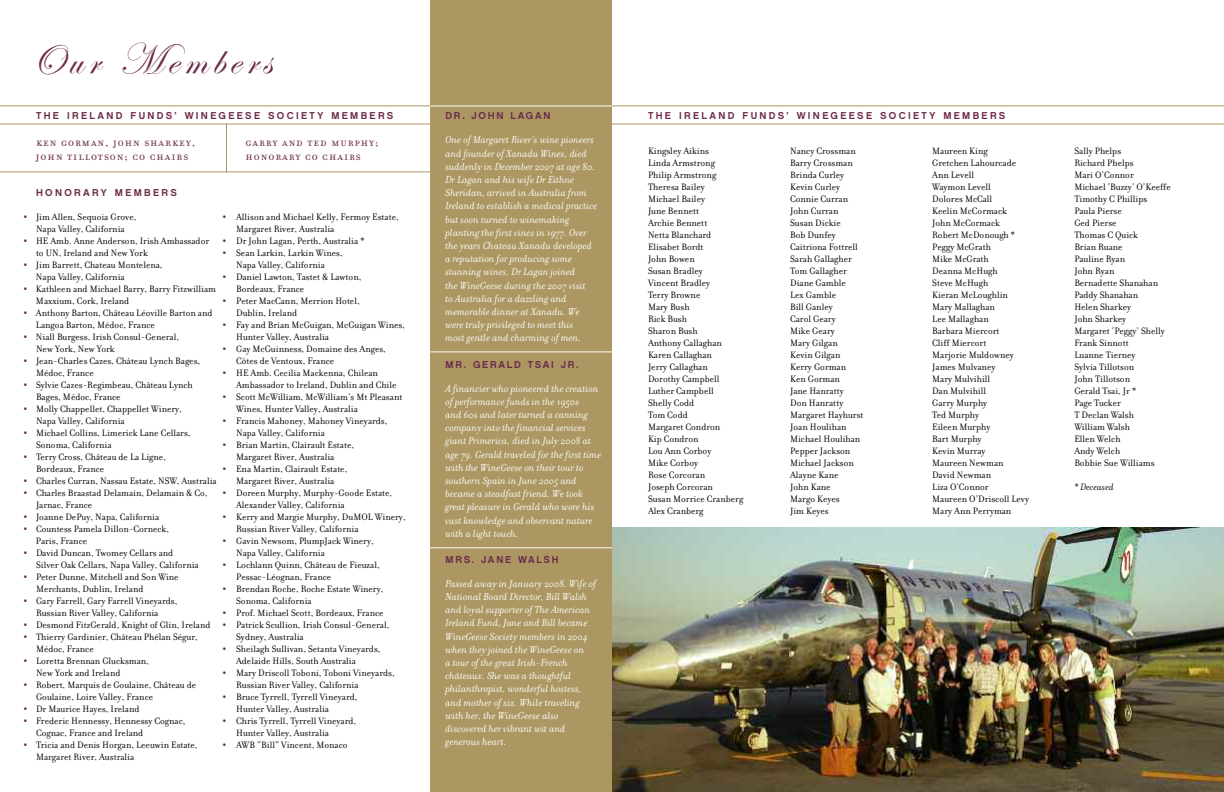
<style>
.page{position:relative;width:1224px;height:792px;background:#fff}
.page>*{position:absolute;margin:0;border:0;box-sizing:border-box;transform-origin:0 0}
.t1{font:44px "Edwardian Script ITC";letter-spacing:.12em;color:#6d2a49}
.t2{font:13px/14px "Filosofia Small Caps";letter-spacing:.075em;color:#6d2a49}
.t3{font:12px/24px "Helvetica";color:#6d2a49;text-align:justify}
.t4{font:italic 11px/13.2px "Filosofia";color:#fff}
.t5{font:10px/12px "Filosofia";color:#000}
.t6{font:10px "Chalet New York Nineteen Sixty";letter-spacing:.235em;color:#6d2a49}
.t7{font:10px "Chalet New York Nineteen Sixty";letter-spacing:.175em;color:#6d2a49}
.t8{font:italic 10px "Filosofia";color:#000}
</style>
<div class="page">
<img style="left:612px;top:528px;width:612px;height:264px">
<hr style="left:612px;top:105px;width:612px;height:1px;background:#ac9762">
<hr style="left:612px;top:124px;width:612px;height:1px;background:#ac9762">
<div style="left:430px;top:0;width:182px;height:792px;background:#ac9762"></div>
<hr style="left:0;top:105px;width:430px;height:1px;background:#ac9762">
<hr style="left:0;top:124px;width:430px;height:1px;background:#ac9762">
<hr style="left:0;top:171px;width:430px;height:1px;background:#ac9762">
<hr style="left:226px;top:124px;width:1px;height:48px;background:#ac9762">
<hr style="left:430px;top:106px;width:182px;height:1px;background:#fff">
<hr style="left:430px;top:351px;width:182px;height:1px;background:#fff">
<hr style="left:430px;top:547px;width:182px;height:1px;background:#fff">
<p class="t3" style="left:22px;top:205px;width:6px">• • • • • • • • • • • •</p>
<p class="t3" style="left:22px;top:481px;width:6px">• •</p>
<p class="t3" style="left:22px;top:517px;width:6px">• • • • •</p>
<p class="t3" style="left:22px;top:625px;width:6px">• • • •</p>
<p class="t3" style="left:22px;top:709px;width:6px">• •</p>
<h1 class="t1" style="left:28px;top:32px;width:245px">Our Members</h1>
<p class="t6" style="left:36px;top:110px;width:359px">THE IRELAND FUNDS’ WINEGEESE SOCIETY MEMBERS</p>
<p class="t6" style="left:648px;top:110px;width:359px">THE IRELAND FUNDS’ WINEGEESE SOCIETY MEMBERS</p>
<p class="t5" style="left:648px;top:144px;width:97px">Kingsley Aikins<br>Linda Armstrong<br>Philip Armstrong<br>Theresa Bailey<br>Michael Bailey<br>June Bennett<br>Archie Bennett<br>Netta Blanchard<br>Elisabet Bordt<br>John Bowen<br>Susan Bradley<br>Vincent Bradley<br>Terry Browne<br>Mary Bush<br>Rick Bush<br>Sharon Bush<br>Anthony Callaghan<br>Karen Callaghan<br>Jerry Callaghan<br>Dorothy Campbell<br>Luther Campbell<br>Shelly Codd<br>Tom Codd<br>Margaret Condron<br>Kip Condron<br>Lou Ann Corboy<br>Mike Corboy<br>Rose Corcoran<br>Joseph Corcoran<br>Susan Morrice Cranberg<br>Alex Cranberg</p>
<p class="t5" style="left:790px;top:144px;width:75px">Nancy Crossman<br>Barry Crossman<br>Brinda Curley<br>Kevin Curley<br>Connie Curran<br>John Curran<br>Susan Dickie<br>Bob Dunfey<br>Caitriona Fottrell<br>Sarah Gallagher<br>Tom Gallagher<br>Diane Gamble<br>Lex Gamble<br>Bill Ganley<br>Carol Geary<br>Mike Geary<br>Mary Gilgan<br>Kevin Gilgan<br>Kerry Gorman<br>Ken Gorman<br>Jane Hanratty<br>Don Hanratty<br>Margaret Hayhurst<br>Joan Houlihan<br>Michael Houlihan<br>Pepper Jackson<br>Michael Jackson<br>Alayne Kane<br>John Kane<br>Margo Keyes<br>Jim Keyes</p>
<p class="t5" style="left:932px;top:144px;width:98px">Maureen King<br>Gretchen Lahourcade<br>Ann Levell<br>Waymon Levell<br>Dolores McCall<br>Keelin McCormack<br>John McCormack<br>Robert McDonough *<br>Peggy McGrath<br>Mike McGrath<br>Deanna McHugh<br>Steve McHugh<br>Kieran McLoughlin<br>Mary Mallaghan<br>Lee Mallaghan<br>Barbara Miercort<br>Cliff Miercort<br>Marjorie Muldowney<br>James Mulvaney<br>Mary Mulvihill<br>Dan Mulvihill<br>Garry Murphy<br>Ted Murphy<br>Eileen Murphy<br>Bart Murphy<br>Kevin Murray<br>Maureen Newman<br>David Newman<br>Liza O’Connor<br>Maureen O’Driscoll Levy<br>Mary Ann Perryman</p>
<p class="t5" style="left:1074px;top:144px;width:98px">Sally Phelps<br>Richard Phelps<br>Mari O’Connor<br>Michael ‘Buzzy’ O’Keeffe<br>Timothy C Phillips<br>Paula Pierse<br>Ged Pierse<br>Thomas C Quick<br>Brian Ruane<br>Pauline Ryan<br>John Ryan<br>Bernadette Shanahan<br>Paddy Shanahan<br>Helen Sharkey<br>John Sharkey<br>Margaret ‘Peggy’ Shelly<br>Frank Sinnott<br>Luanne Tierney<br>Sylvia Tillotson<br>John Tillotson<br>Gerald Tsai, Jr *<br>Page Tucker<br>T Declan Walsh<br>William Walsh<br>Ellen Welch<br>Andy Welch<br>Bobbie Sue Williams</p>
<p class="t7" style="left:446px;top:110px;width:107px">DR. JOHN LAGAN</p>
<p class="t4" style="left:446px;top:133px;width:154px">One of Margaret River’s wine pioneers and founder of Xanadu Wines, died suddenly in December 2007 at age 80.<br>Dr Lagan and his wife Dr Eithne Sheridan, arrived in Australia from Ireland to establish a medical practice but soon turned to winemaking planting the first vines in 1977. Over the years Chateau Xanadu developed a reputation for producing some stunning wines. Dr Lagan joined<br>the WineGeese during the 2007 visit<br>to Australia for a dazzling and memorable dinner at Xanadu. We were truly privileged to meet this<br>most gentle and charming of men.</p>
<p class="t7" style="left:446px;top:358px;width:135px">MR. GERALD TSAI JR.</p>
<p class="t4" style="left:445px;top:381px;width:157px">A financier who pioneered the creation of performance funds in the 1950s<br>and 60s and later turned a canning company into the financial services giant Primerica, died in July 2008 at age 79. Gerald traveled for the first time with the WineGeese on their tour to southern Spain in June 2005 and became a steadfast friend. We took great pleasure in Gerald who wore his vast knowledge and observant nature with a light touch.</p>
<p class="t7" style="left:446px;top:554px;width:115px">MRS. JANE WALSH</p>
<p class="t4" style="left:445px;top:576px;width:152px">Passed away in January 2008. Wife of<br>National Board Director, Bill Walsh and loyal supporter of The American<br>Ireland Fund, Jane and Bill became<br>WineGeese Society members in 2004 when they joined the WineGeese on<br>a tour of the great Irish-French châteaux. She was a thoughtful philanthropist, wonderful hostess, and mother of six. While traveling with her, the WineGeese also discovered her vibrant wit and generous heart.</p>
<h2 class="t2" style="left:36px;top:134px;width:161px">ken gorman, john sharkey, john tillotson; co chairs</h2>
<p class="t6" style="left:36px;top:186px;width:142px">HONORARY MEMBERS</p>
<p class="t5" style="left:36px;top:210px;width:182px">Jim Allen, Sequoia Grove,<br>Napa Valley, California<br>HE Amb. Anne Anderson, Irish Ambassador to UN, Ireland and New York<br>Jim Barrett, Chateau Montelena,<br>Napa Valley, California<br>Kathleen and Michael Barry, Barry Fitzwilliam<br>Maxxium, Cork, Ireland<br>Anthony Barton, Château Léoville Barton and<br>Langoa Barton, Médoc, France<br>Niall Burgess, Irish Consul-General,<br>New York, New York<br>Jean-Charles Cazes, Château Lynch Bages,<br>Médoc, France<br>Sylvie Cazes-Regimbeau, Château Lynch<br>Bages, Médoc, France<br>Molly Chappellet, Chappellet Winery,<br>Napa Valley, California<br>Michael Collins, Limerick Lane Cellars,<br>Sonoma, California<br>Terry Cross, Château de La Ligne,<br>Bordeaux, France<br>Charles Curran, Nassau Estate, NSW, Australia<br>Charles Braastad Delamain, Delamain &amp; Co,<br>Jarnac, France<br>Joanne DePuy, Napa, California<br>Countess Pamela Dillon-Corneck,<br>Paris, France<br>David Duncan, Twomey Cellars and<br>Silver Oak Cellars, Napa Valley, California<br>Peter Dunne, Mitchell and Son Wine<br>Merchants, Dublin, Ireland<br>Gary Farrell, Gary Farrell Vineyards,<br>Russian River Valley, California<br>Desmond FitzGerald, Knight of Glin, Ireland<br>Thierry Gardinier, Château Phélan Ségur,<br>Médoc, France<br>Loretta Brennan Glucksman,<br>New York and Ireland<br>Robert, Marquis de Goulaine, Château de<br>Goulaine, Loire Valley, France<br>Dr Maurice Hayes, Ireland<br>Frederic Hennessy, Hennessy Cognac,<br>Cognac, France and Ireland<br>Tricia and Denis Horgan, Leeuwin Estate,<br>Margaret River, Australia</p>
<p class="t5" style="left:236px;top:210px;width:171px">Allison and Michael Kelly, Fermoy Estate,<br>Margaret River, Australia<br>Dr John Lagan, Perth, Australia *<br>Sean Larkin, Larkin Wines,<br>Napa Valley, California<br>Daniel Lawton, Tastet &amp; Lawton,<br>Bordeaux, France<br>Peter MacCann, Merrion Hotel,<br>Dublin, Ireland<br>Fay and Brian McGuigan, McGuigan Wines,<br>Hunter Valley, Australia<br>Gay McGuinness, Domaine des Anges,<br>Côtes de Ventoux, France<br>HE Amb. Cecilia Mackenna, Chilean<br>Ambassador to Ireland, Dublin and Chile<br>Scott McWilliam, McWilliam’s Mt Pleasant<br>Wines, Hunter Valley, Australia<br>Francis Mahoney, Mahoney Vineyards,<br>Napa Valley, California<br>Brian Martin, Clairault Estate,<br>Margaret River, Australia<br>Ena Martin, Clairault Estate,<br>Margaret River, Australia<br>Doreen Murphy, Murphy-Goode Estate,<br>Alexander Valley, California<br>Kerry and Margie Murphy, DuMOL Winery,<br>Russian River Valley, California<br>Gavin Newsom, PlumpJack Winery,<br>Napa Valley, California<br>Lochlann Quinn, Château de Fieuzal,<br>Pessac-Léognan, France<br>Brendan Roche, Roche Estate Winery,<br>Sonoma, California<br>Prof. Michael Scott, Bordeaux, France<br>Patrick Scullion, Irish Consul-General,<br>Sydney, Australia<br>Sheilagh Sullivan, Setanta Vineyards,<br>Adelaide Hills, South Australia<br>Mary Driscoll Toboni, Toboni Vineyards,<br>Russian River Valley, California<br>Bruce Tyrrell, Tyrrell Vineyard,<br>Hunter Valley, Australia<br>Chris Tyrrell, Tyrrell Vineyard,<br>Hunter Valley, Australia<br>AWB “Bill” Vincent, Monaco</p>
<h2 class="t2" style="left:245px;top:134px;width:135px">garry and ted murphy; honorary co chairs</h2>
<p class="t3" style="left:221px;top:205px;width:6px">• •</p>
<p class="t3" style="left:221px;top:241px;width:6px">• • • • • • • • • • • • • • • •</p>
<p class="t3" style="left:221px;top:613px;width:6px">• • • • • •</p>
<p class="t8" style="left:1074px;top:480px;width:41px">* Deceased</p>
</div>
